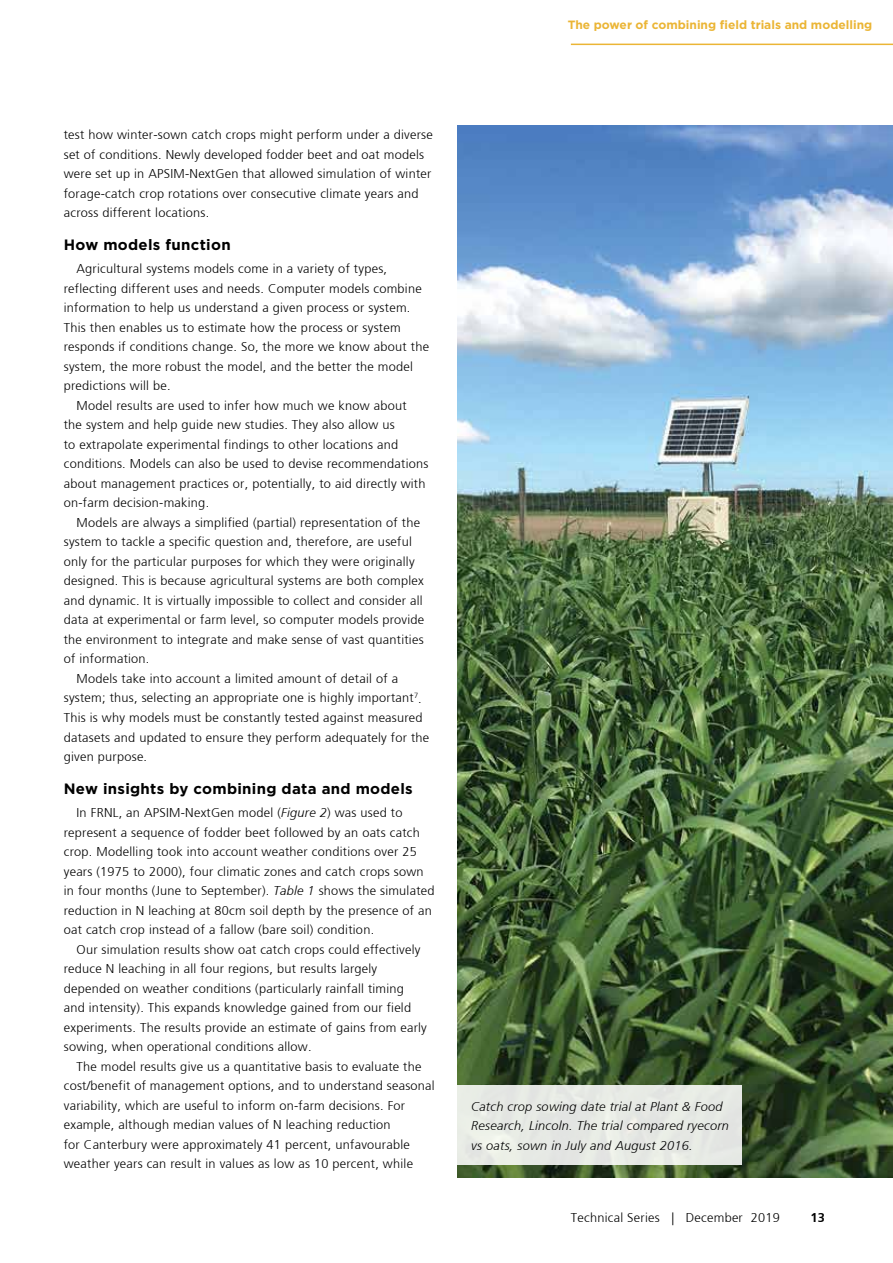
<style>
.page{position:relative;width:893px;height:1263px;background:#fff}
.page>*{position:absolute;margin:0;border:0;box-sizing:border-box;transform-origin:0 0}
.t1{font:700 15px "Gotham";letter-spacing:.02em;color:#000}
.t2{font:300 12.75px/19.5px "Frutiger";letter-spacing:.02em;color:#000}
.t3{font:italic 300 12.75px/19.5px "Frutiger";letter-spacing:.02em;color:#000}
.t4{font:700 12.75px "Frutiger";color:#000}
.t5{font:700 12px "Gotham";color:#ebb535}
.s1{font-style:italic}
</style>
<div class="page">
<img style="left:457px;top:125px;width:436px;height:1053px">
<hr style="left:571px;top:44px;width:322px;height:1px;background:#ebb535">
<div style="left:457px;top:1085px;width:285px;height:80px;background:#e6e9e4"></div>
<p class="t5" style="left:568px;top:17px;width:306px">The power of combining field trials and modelling</p>
<p class="t2" style="left:64px;top:125px;width:371px">test how winter-sown catch crops might perform under a diverse set of conditions. Newly developed fodder beet and oat models were set up in APSIM-NextGen that allowed simulation of winter forage-catch crop rotations over consecutive climate years and across different locations.</p>
<p class="t1" style="left:64px;top:234px;width:168px">How models function</p>
<p class="t2" style="left:77px;top:259px;width:312px">Agricultural systems models come in a variety of types,</p>
<p class="t2" style="left:64px;top:279px;width:359px">reflecting different uses and needs. Computer models combine</p>
<p class="t2" style="left:64px;top:298px;width:348px">information to help us understand a given process or system.</p>
<p class="t2" style="left:64px;top:318px;width:338px">This then enables us to estimate how the process or system</p>
<p class="t2" style="left:64px;top:337px;width:367px">responds if conditions change. So, the more we know about the</p>
<p class="t2" style="left:64px;top:357px;width:351px">system, the more robust the model, and the better the model</p>
<p class="t2" style="left:64px;top:376px;width:108px">predictions will be.</p>
<p class="t2" style="left:77px;top:396px;width:332px">Model results are used to infer how much we know about</p>
<p class="t2" style="left:64px;top:415px;width:332px">the system and help guide new studies. They also allow us</p>
<p class="t2" style="left:64px;top:435px;width:336px">to extrapolate experimental findings to other locations and</p>
<p class="t2" style="left:64px;top:454px;width:366px">conditions. Models can also be used to devise recommendations</p>
<p class="t2" style="left:64px;top:474px;width:363px">about management practices or, potentially, to aid directly with</p>
<p class="t2" style="left:64px;top:493px;width:147px">on-farm decision-making.</p>
<p class="t2" style="left:77px;top:513px;width:345px">Models are always a simplified (partial) representation of the</p>
<p class="t2" style="left:64px;top:532px;width:350px">system to tackle a specific question and, therefore, are useful</p>
<p class="t2" style="left:64px;top:552px;width:352px">only for the particular purposes for which they were originally</p>
<p class="t2" style="left:64px;top:571px;width:362px">designed. This is because agricultural systems are both complex</p>
<p class="t2" style="left:64px;top:591px;width:360px">and dynamic. It is virtually impossible to collect and consider all</p>
<p class="t2" style="left:64px;top:610px;width:362px">data at experimental or farm level, so computer models provide</p>
<p class="t2" style="left:64px;top:630px;width:361px">the environment to integrate and make sense of vast quantities</p>
<p class="t2" style="left:64px;top:649px;width:87px">of information.</p>
<p class="t2" style="left:77px;top:669px;width:323px">Models take into account a limited amount of detail of a</p>
<p class="t2" style="left:64px;top:688px;width:360px">system; thus, selecting an appropriate one is highly important<sup>7</sup>.</p>
<p class="t2" style="left:64px;top:708px;width:360px">This is why models must be constantly tested against measured</p>
<p class="t2" style="left:64px;top:727px;width:367px">datasets and updated to ensure they perform adequately for the</p>
<p class="t2" style="left:64px;top:747px;width:85px">given purpose.</p>
<p class="t1" style="left:64px;top:778px;width:351px">New insights by combining data and models</p>
<p class="t2" style="left:64px;top:803px;width:372px;text-indent:13px">In FRNL, an APSIM-NextGen model (<span class="s1">Figure 2</span>) was used to represent a sequence of fodder beet followed by an oats catch crop. Modelling took into account weather conditions over 25 years (1975 to 2000), four climatic zones and catch crops sown in four months (June to September). <span class="s1">Table 1</span> shows the simulated reduction in N leaching at 80cm soil depth by the presence of an oat catch crop instead of a fallow (bare soil) condition.</p>
<p class="t2" style="left:64px;top:940px;width:365px;text-indent:13px">Our simulation results show oat catch crops could effectively reduce N leaching in all four regions, but results largely depended on weather conditions (particularly rainfall timing and intensity). This expands knowledge gained from our field experiments. The results provide an estimate of gains from early sowing, when operational conditions allow.</p>
<p class="t2" style="left:64px;top:1057px;width:372px;text-indent:13px">The model results give us a quantitative basis to evaluate the cost/benefit of management options, and to understand seasonal variability, which are useful to inform on-farm decisions. For example, although median values of N leaching reduction<br>for Canterbury were approximately 41 percent, unfavourable weather years can result in values as low as 10 percent, while</p>
<p class="t3" style="left:471px;top:1096px;width:259px">Catch crop sowing date trial at Plant &amp; Food<br>Research, Lincoln. The trial compared ryecorn vs oats, sown in July and August 2016.</p>
<p class="t2" style="left:571px;top:1208px;width:210px">Technical Series | December 2019</p>
<p class="t4" style="left:810px;top:1210px;width:16px">13</p>
</div>
